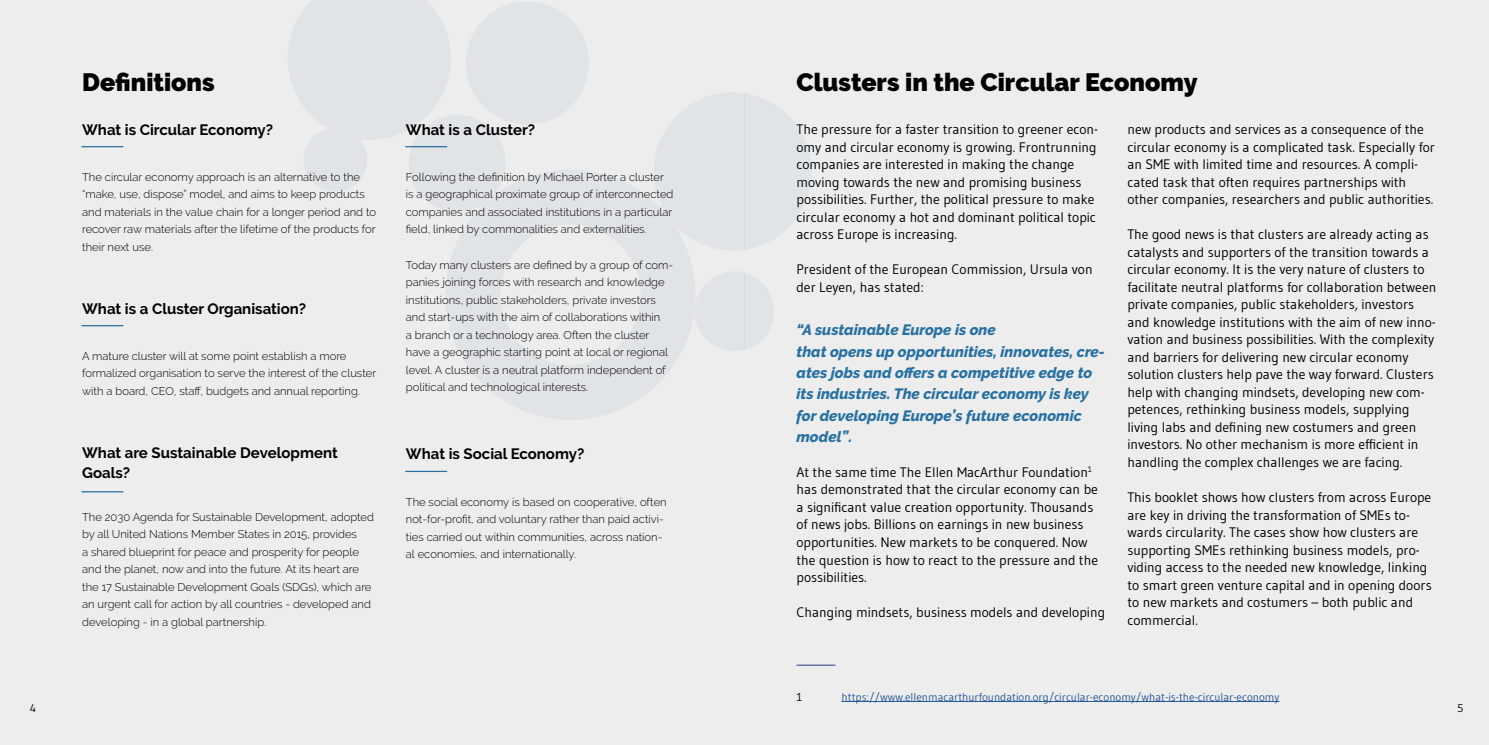
<style>
.page{position:relative;width:1489px;height:745px;background:#fff}
.page>*{position:absolute;margin:0;border:0;box-sizing:border-box;transform-origin:0 0}
.t1{font:900 25px "Raleway";color:#000}
.t2{font:italic 800 15px/21.2px "Raleway";color:#2771a2}
.t3{font:700 15px/20px "Raleway";color:#000}
.t4{font:13.75px/17.5px "Gudea";color:#000}
.t5{font:300 11.25px/17.5px "Raleway";color:#000}
.t6{font:11.25px "Gudea";color:#275b9b}
.t7{font:11.25px "Gudea";color:#000}
</style>
<div class="page">
<div style="left:0;top:0;width:744px;height:744px;background:#eeeded"></div>
<div style="left:744px;top:0;width:744px;height:744px;background:#eeeded"></div>
<svg style="left:445px;top:173px;width:234px;height:247px;fill:#e0e4e7"></svg>
<svg style="left:288px;top:0;width:309px;height:218px"></svg>
<hr style="left:81px;top:146px;width:42px;height:1px;background:#2770a1">
<hr style="left:81px;top:325px;width:42px;height:1px;background:#2770a1">
<hr style="left:81px;top:491px;width:42px;height:1px;background:#2770a1">
<hr style="left:405px;top:146px;width:42px;height:1px;background:#2770a1">
<hr style="left:405px;top:470px;width:42px;height:1px;background:#2770a1">
<hr style="left:796px;top:664px;width:39px;height:1px;background:#283583">
<hr style="left:841px;top:700px;width:438px;height:1px;background:#275b9b">
<svg style="left:643px;top:92px;width:169px;height:264px"></svg>
<h1 class="t1" style="left:82px;top:68px;width:134px">Definitions</h1>
<p class="t3" style="left:82px;top:119px;width:192px">What is Circular Economy?</p>
<p class="t5" style="left:82px;top:168px;width:295px">The circular economy approach is an alternative to the “make, use, dispose” model, and aims to keep products and materials in the value chain for a longer period and to recover raw materials after the lifetime of the products for their next use.</p>
<p class="t3" style="left:82px;top:298px;width:225px">What is a Cluster Organisation?</p>
<p class="t5" style="left:82px;top:347px;width:295px">A mature cluster will at some point establish a more formalized organisation to serve the interest of the cluster with a board, CEO, staff, budgets and annual reporting.</p>
<p class="t3" style="left:82px;top:442px;width:257px">What are Sustainable Development<br>Goals?</p>
<p class="t5" style="left:82px;top:507px;width:293px">The 2030 Agenda for Sustainable Development, adopted by all United Nations Member States in 2015, provides<br>a shared blueprint for peace and prosperity for people and the planet, now and into the future. At its heart are the 17 Sustainable Development Goals (SDGs), which are an urgent call for action by all countries - developed and developing - in a global partnership.</p>
<p class="t3" style="left:406px;top:119px;width:131px">What is a Cluster?</p>
<p class="t5" style="left:406px;top:168px;width:269px">Following the definition by Michael Porter a cluster is a geographical proximate group of interconnected companies and associated institutions in a particular field, linked by commonalities and externalities.</p>
<p class="t5" style="left:406px;top:255px;width:269px">Today many clusters are defined by a group of com&shy;panies joining forces with research and knowledge institutions, public stakeholders, private investors and start-ups with the aim of collaborations within<br>a branch or a technology area. Often the cluster have a geographic starting point at local or regional level. A cluster is a neutral platform independent of political and technological interests.</p>
<p class="t3" style="left:406px;top:444px;width:180px">What is Social Economy?</p>
<p class="t5" style="left:406px;top:492px;width:262px">The social economy is based on cooperative, often not-for-profit, and voluntary rather than paid activi&shy;ties carried out within communities, across nation&shy;al economies, and internationally.</p>
<h1 class="t1" style="left:796px;top:68px;width:402px">Clusters in the Circular Economy</h1>
<p class="t4" style="left:796px;top:120px;width:303px">The pressure for a faster transition to greener econ&shy;omy and circular economy is growing. Frontrunning companies are interested in making the change moving towards the new and promising business possibilities. Further, the political pressure to make circular economy a hot and dominant political topic across Europe is increasing.</p>
<p class="t4" style="left:796px;top:260px;width:297px">President of the European Commission, Ursula von der Leyen, has stated:</p>
<p class="t2" style="left:796px;top:319px;width:310px">“A sustainable Europe is one<br>that opens up opportunities, innovates, cre&shy;ates jobs and offers a competitive edge to its industries. The circular economy is key for developing Europe’s future economic model”.</p>
<p class="t4" style="left:796px;top:463px;width:303px">At the same time The Ellen MacArthur Foundation<sup>1 </sup>has demonstrated that the circular economy can be a significant value creation opportunity. Thousands of news jobs. Billions on earnings in new business opportunities. New markets to be conquered. Now the question is how to react to the pressure and the possibilities.</p>
<p class="t4" style="left:796px;top:603px;width:310px">Changing mindsets, business models and developing</p>
<p class="t4" style="left:1127px;top:120px;width:309px">new products and services as a consequence of the circular economy is a complicated task. Especially for an SME with limited time and resources. A compli&shy;cated task that often requires partnerships with other companies, researchers and public authorities.</p>
<p class="t4" style="left:1127px;top:225px;width:310px">The good news is that clusters are already acting as catalysts and supporters of the transition towards a circular economy. It is the very nature of clusters to facilitate neutral platforms for collaboration between private companies, public stakeholders, investors and knowledge institutions with the aim of new inno&shy;vation and business possibilities. With the complexity and barriers for delivering new circular economy solution clusters help pave the way forward. Clusters help with changing mindsets, developing new com&shy;petences, rethinking business models, supplying living labs and defining new costumers and green investors. No other mechanism is more efficient in handling the complex challenges we are facing.</p>
<p class="t4" style="left:1127px;top:488px;width:306px">This booklet shows how clusters from across Europe are key in driving the transformation of SMEs to&shy;wards circularity. The cases show how clusters are supporting SMEs rethinking business models, pro&shy;viding access to the needed new knowledge, linking to smart green venture capital and in opening doors to new markets and costumers – both public and commercial.</p>
<p class="t7" style="left:796px;top:689px;width:7px">1</p>
<p class="t6" style="left:841px;top:689px;width:439px">https://www.ellenmacarthurfoundation.org/circular-economy/what-is-the-circular-economy</p>
<p class="t7" style="left:30px;top:700px;width:8px">4</p>
<p class="t7" style="left:1457px;top:700px;width:8px">5</p>
</div>
